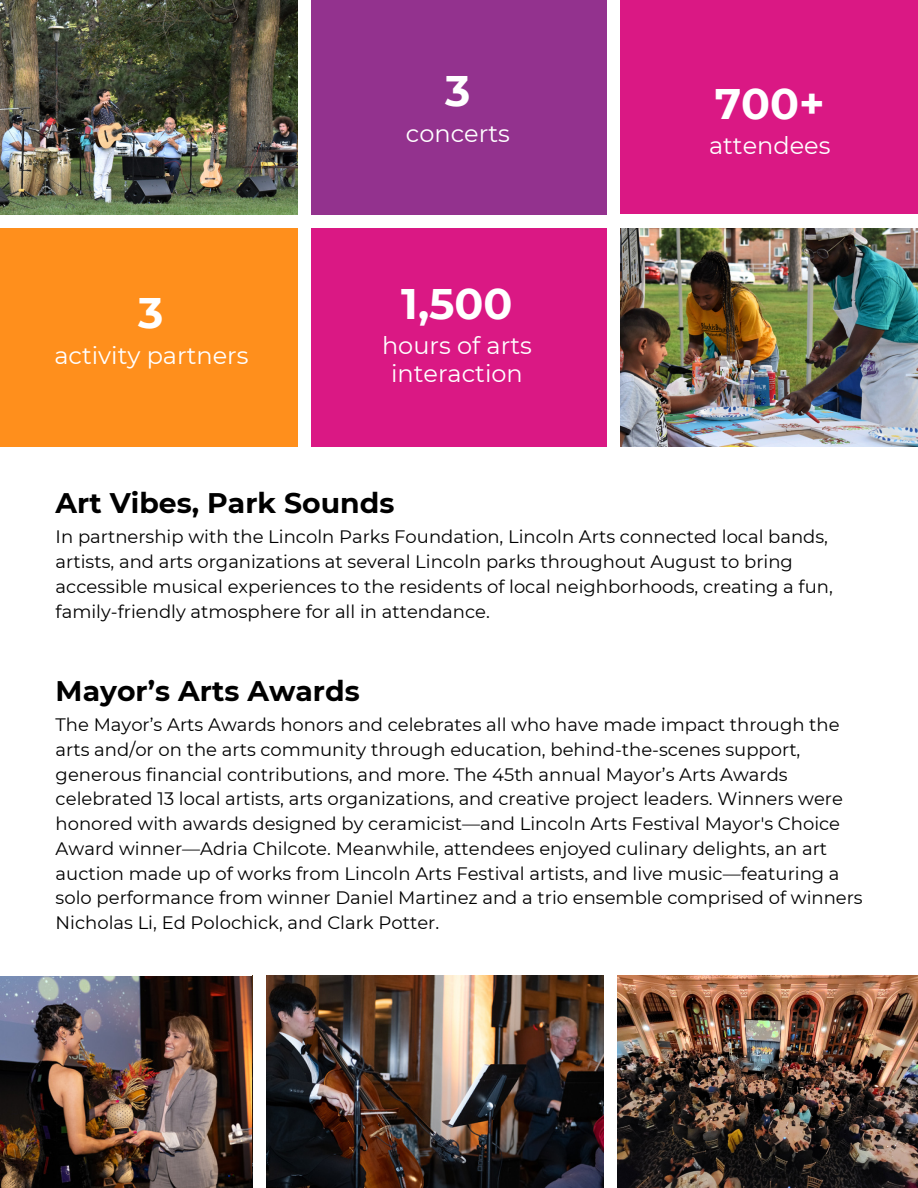
<style>
.page{position:relative;width:918px;height:1188px;background:#fff}
.page>*{position:absolute;margin:0;border:0;box-sizing:border-box;transform-origin:0 0}
.t1{font:700 42.75px "Montserrat";color:#fff}
.t2{font:700 28.35px "Montserrat";color:#000}
.t3{font:24px/28.2px "Montserrat";color:#fff;text-align:center}
.t4{font:18px/24.8px "Montserrat";color:#000}
</style>
<div class="page">
<div style="left:0;top:227px;width:302px;height:227px;background:#ff8f1c"></div>
<img style="left:0;top:0;width:298px;height:215px">
<div style="left:308px;top:221px;width:299px;height:226px;background:#da1884"></div>
<div style="left:308px;top:0;width:299px;height:222px;background:#93328e"></div>
<img style="left:620px;top:228px;width:298px;height:219px">
<div style="left:0;top:447px;width:918px;height:13px;background:#fff"></div>
<div style="left:0;top:215px;width:918px;height:12px;background:#fff"></div>
<img style="left:0;top:976px;width:253px;height:212px">
<img style="left:266px;top:975px;width:338px;height:213px">
<img style="left:617px;top:975px;width:301px;height:213px">
<div style="left:298px;top:0;width:13px;height:461px;background:#fff"></div>
<div style="left:620px;top:0;width:298px;height:214px;background:#da1884"></div>
<h4 class="t1" style="left:445px;top:65px;width:27px">3</h4>
<p class="t1" style="left:138px;top:287px;width:27px">3</p>
<h3 class="t3" style="left:54px;top:341px;width:196px">activity partners</h3>
<p class="t3" style="left:406px;top:119px;width:105px">concerts</p>
<p class="t1" style="left:401px;top:277px;width:113px">1,500</p>
<h3 class="t3" style="left:382px;top:331px;width:151px">hours of arts interaction</h3>
<h4 class="t2" style="left:56px;top:486px;width:340px">Art Vibes, Park Sounds</h4>
<h2 class="t1" style="left:715px;top:77px;width:112px">700+</h2>
<h2 class="t3" style="left:709px;top:131px;width:123px">attendees</h2>
<h1 class="t4" style="left:56px;top:525px;width:779px">In partnership with the Lincoln Parks Foundation, Lincoln Arts connected local bands, artists, and arts organizations at several Lincoln parks throughout August to bring accessible musical experiences to the residents of local neighborhoods, creating a fun, family-friendly atmosphere for all in attendance.</h1>
<h4 class="t2" style="left:56px;top:673px;width:306px">Mayor’s Arts Awards</h4>
<h1 class="t4" style="left:56px;top:712px;width:809px">The Mayor’s Arts Awards honors and celebrates all who have made impact through the arts and/or on the arts community through education, behind-the-scenes support, generous financial contributions, and more. The 45th annual Mayor’s Arts Awards celebrated 13 local artists, arts organizations, and creative project leaders. Winners were honored with awards designed by ceramicist—and Lincoln Arts Festival Mayor's Choice Award winner—Adria Chilcote. Meanwhile, attendees enjoyed culinary delights, an art auction made up of works from Lincoln Arts Festival artists, and live music—featuring a solo performance from winner Daniel Martinez and a trio ensemble comprised of winners Nicholas Li, Ed Polochick, and Clark Potter.</h1>
</div>
